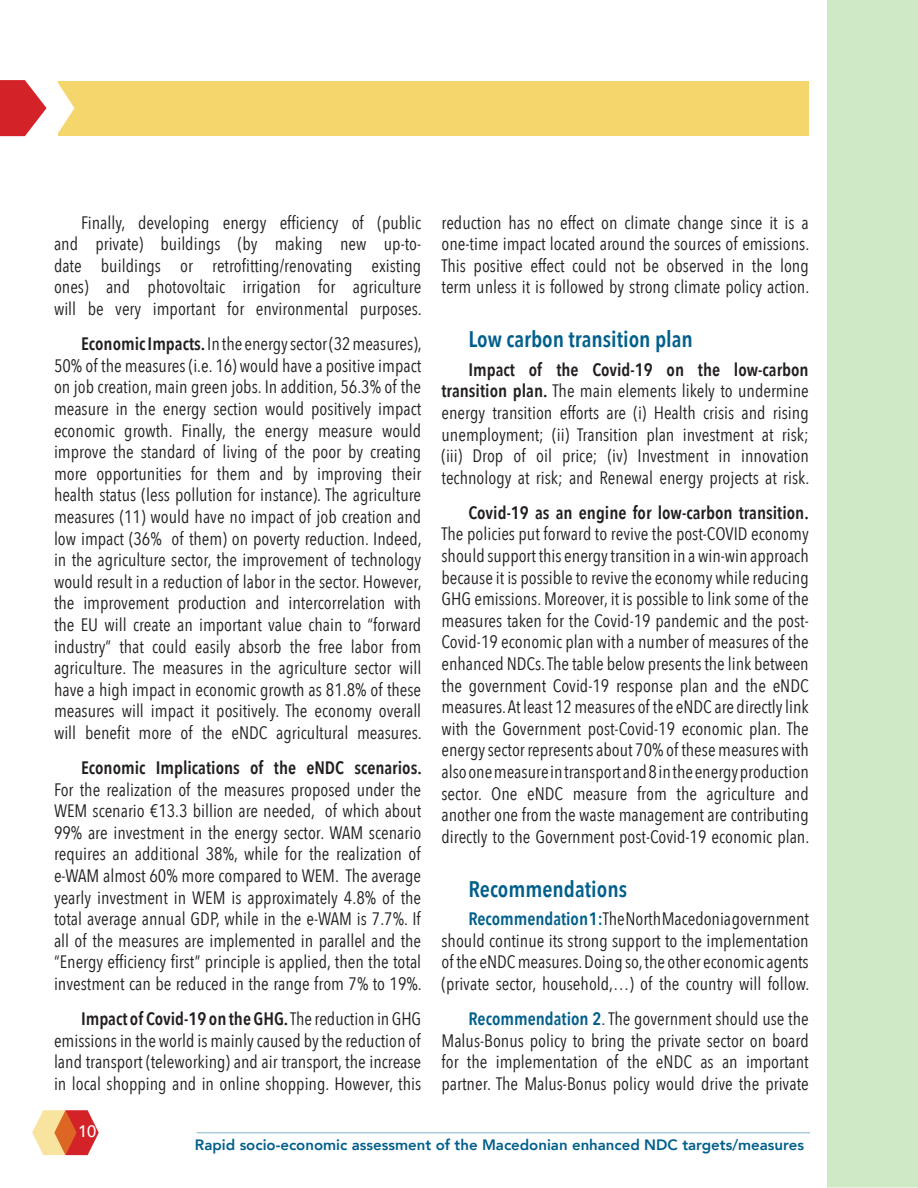
<style>
.page{position:relative;width:918px;height:1188px;background:#fff}
.page>*{position:absolute;margin:0;border:0;box-sizing:border-box;transform-origin:0 0}
.title_on_summary{font:600 22.5px "Avenir Next Condensed";color:#005f8c}
.t1{font:18px/21.6px "Avenir Next Condensed";color:#231f20;text-align:justify}
.t2{font:500 16.5px "Avenir";color:#fff}
.t3{font:800 15px "Avenir";color:#005f8c}
.s1{font-weight:600}
.s2{font-weight:600;color:#005f8c}
</style>
<div class="page">
<svg style="left:32px;top:1110px;width:67px;height:45px"></svg>
<hr style="left:197px;top:1132px;width:613px;height:1px;background:#005f8c">
<div style="left:59px;top:81px;width:750px;height:54px;background:#f4d66d"></div>
<svg style="left:0;top:80px;width:75px;height:57px"></svg>
<div style="left:828px;top:0;width:90px;height:1188px;background:#cfe9c5"></div>
<p class="t1" style="left:54px;top:211px;width:369px;text-indent:27px">Finally, developing energy efficiency of (public and private) buildings (by making new up-to&shy;date buildings or retrofitting/renovating existing ones) and photovoltaic irrigation for agriculture will be very important for environmental purposes.</p>
<p class="t1" style="left:54px;top:332px;width:369px;text-indent:27px"><span class="s1">Economic Impacts.</span> In the energy sector (32 measures), 50% of the measures (i.e. 16) would have a positive impact on job creation, main green jobs. In addition, 56.3% of the measure in the energy section would positively impact economic growth. Finally, the energy measure would improve the standard of living of the poor by creating more opportunities for them and by improving their health status (less pollution for instance). The agriculture measures (11) would have no impact of job creation and low impact (36% of them) on poverty reduction. Indeed, in the agriculture sector, the improvement of technology would result in a reduction of labor in the sector. However, the improvement production and intercorrelation with the EU will create an important value chain to “forward industry” that could easily absorb the free labor from agriculture. The measures in the agriculture sector will have a high impact in economic growth as 81.8% of these measures will impact it positively. The economy overall will benefit more of the eNDC agricultural measures.</p>
<p class="t1" style="left:54px;top:756px;width:369px;text-indent:27px"><span class="s1">Economic Implications of the eNDC scenarios.<br></span>For the realization of the measures proposed under the WEM scenario €13.3 billion are needed, of which about 99% are investment in the energy sector. WAM scenario requires an additional 38%, while for the realization of e-WAM almost 60% more compared to WEM. The average yearly investment in WEM is approximately 4.8% of the total average annual GDP, while in the e-WAM is 7.7%. If all of the measures are implemented in parallel and the “Energy efficiency first” principle is applied, then the total investment can be reduced in the range from 7% to 19%.</p>
<p class="t1" style="left:54px;top:1007px;width:369px;text-indent:27px"><span class="s1">Impact of Covid-19 on the GHG.</span> The reduction in GHG emissions in the world is mainly caused by the reduction of land transport (teleworking) and air transport, the increase in local shopping and in online shopping. However, this</p>
<p class="t1" style="left:442px;top:211px;width:369px">reduction has no effect on climate change since it is a one-time impact located around the sources of emissions.<br>This positive effect could not be observed in the long term unless it is followed by strong climate policy action.</p>
<p class="title_on_summary" style="left:469px;top:320px;width:226px">Low carbon transition plan</p>
<p class="t1" style="left:442px;top:358px;width:369px;text-indent:27px"><span class="s1">Impact of the Covid-19 on the low-carbon transition plan.</span> The main elements likely to undermine energy transition efforts are (i) Health crisis and rising unemployment; (ii) Transition plan investment at risk; (iii) Drop of oil price; (iv) Investment in innovation technology at risk; and Renewal energy projects at risk.</p>
<p class="t1" style="left:442px;top:501px;width:369px;text-indent:27px"><span class="s1">Covid-19 as an engine for low-carbon transition.<br></span>The policies put forward to revive the post-COVID economy should support this energy transition in a win-win approach because it is possible to revive the economy while reducing GHG emissions. Moreover, it is possible to link some of the measures taken for the Covid-19 pandemic and the post-Covid-19 economic plan with a number of measures of the enhanced NDCs. The table below presents the link between the government Covid-19 response plan and the eNDC measures. At least 12 measures of the eNDC are directly link with the Government post-Covid-19 economic plan. The energy sector represents about 70% of these measures with also one measure in transport and 8 in the energy production sector. One eNDC measure from the agriculture and another one from the waste management are contributing directly to the Government post-Covid-19 economic plan.</p>
<p class="title_on_summary" style="left:469px;top:870px;width:160px">Recommendations</p>
<p class="t1" style="left:442px;top:907px;width:369px;text-indent:27px"><span class="s2">Recommendation 1:</span>The North Macedonia government should continue its strong support to the implementation of the eNDC measures. Doing so, the other economic agents (private sector, household,…) of the country will follow.</p>
<p class="t1" style="left:442px;top:1007px;width:369px;text-indent:27px"><span class="s2">Recommendation 2</span>. The government should use the Malus-Bonus policy to bring the private sector on board for the implementation of the eNDC as an important partner. The Malus-Bonus policy would drive the private</p>
<p class="t2" style="left:78px;top:1117px;width:20px">10</p>
<p class="t3" style="left:195px;top:1133px;width:611px">Rapid socio-economic assessment of the Macedonian enhanced NDC targets/measures</p>
</div>
